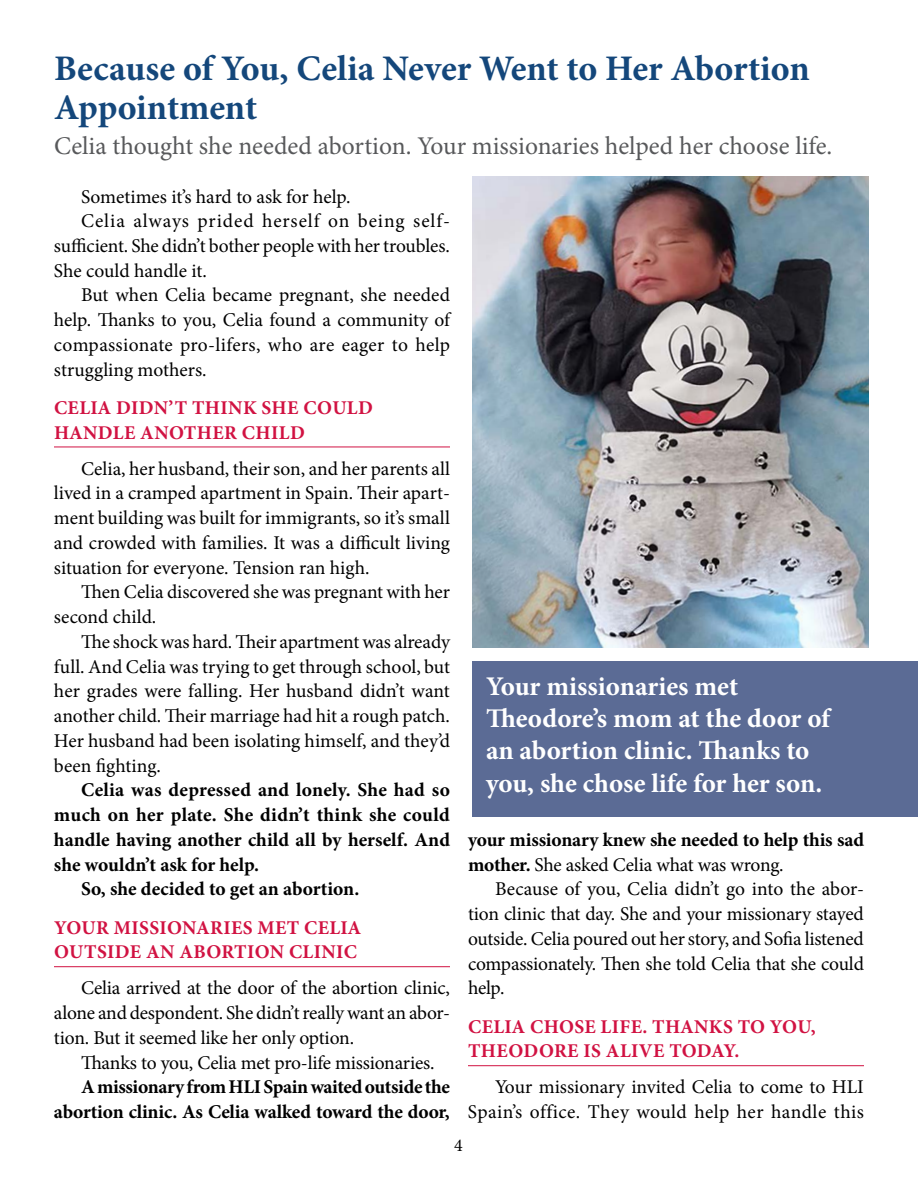
<style>
.page{position:relative;width:918px;height:1188px;background:#fff}
.page>*{position:absolute;margin:0;border:0;box-sizing:border-box;transform-origin:0 0}
.t1{font:700 36px/39px "Minion Pro";letter-spacing:-.005em;color:#14477b}
.t2{font:700 27px/32.4px "Minion Pro";color:#fff}
.t3{font:25.5px "Minion Pro";color:#58595b}
.t4{font:19.5px/24.8px "Minion Pro";letter-spacing:-.005em;color:#000;text-align:justify}
.t5{font:700 19.5px/24.8px "Minion Pro";letter-spacing:-.005em;color:#000;text-align:right}
.t6{font:700 19.5px/24.8px "Minion Pro";letter-spacing:.02em;color:#d11242}
.t7{font:700 19.5px "Minion Pro";letter-spacing:.015em;color:#000}
.t8{font:19.5px "Minion Pro";letter-spacing:.015em;color:#000}
.t9{font:19.5px "Minion Pro";letter-spacing:.045em;color:#000}
.t10{font:18px "Minion Pro";color:#000}
.s1{font-weight:400}
</style>
<div class="page">
<hr style="left:54px;top:447px;width:396px;height:1px;background:#d11242">
<hr style="left:54px;top:966px;width:396px;height:1px;background:#d11242">
<hr style="left:468px;top:1065px;width:396px;height:1px;background:#d11242">
<img style="left:472px;top:177px;width:396px;height:471px">
<div style="left:473px;top:661px;width:445px;height:156px;background:#5b6b95"></div>
<h1 class="t1" style="left:54px;top:52px;width:757px">Because of You, Celia Never Went to Her Abortion<br>Appointment</h1>
<h3 class="t3" style="left:54px;top:136px;width:780px">Celia thought she needed abortion. Your missionaries helped her choose life.</h3>
<p class="t4" style="left:81px;top:186px;width:271px">Sometimes it’s hard to ask for help.</p>
<p class="t9" style="left:81px;top:213px;width:370px">Celia always prided herself on being self-</p>
<p class="t4" style="left:54px;top:235px;width:397px">sufficient. She didn’t bother people with her troubles.</p>
<p class="t4" style="left:54px;top:260px;width:155px">She could handle it.</p>
<p class="t4" style="left:81px;top:285px;width:370px">But when Celia became pregnant, she needed</p>
<p class="t4" style="left:54px;top:309px;width:397px">help. Thanks to you, Celia found a community of</p>
<p class="t8" style="left:54px;top:337px;width:398px">compassionate pro-lifers, who are eager to help</p>
<p class="t4" style="left:54px;top:359px;width:154px">struggling mothers.</p>
<p class="t6" style="left:54px;top:397px;width:320px">CELIA DIDN’T THINK SHE COULD<br>HANDLE ANOTHER CHILD</p>
<p class="t4" style="left:54px;top:458px;width:398px;text-indent:27px">Celia, her husband, their son, and her parents all lived in a cramped apartment in Spain. Their apart&shy;ment building was built for immigrants, so it’s small and crowded with families. It was a difficult living situation for everyone. Tension ran high.</p>
<p class="t4" style="left:54px;top:582px;width:398px;text-indent:27px">Then Celia discovered she was pregnant with her second child.</p>
<p class="t4" style="left:54px;top:631px;width:398px;text-indent:27px">The shock was hard. Their apartment was already full. And Celia was trying to get through school, but her grades were falling. Her husband didn’t want another child. Their marriage had hit a rough patch.<br>Her husband had been isolating himself, and they’d been fighting.</p>
<p class="t7" style="left:81px;top:783px;width:370px">Celia was depressed and lonely. She had so</p>
<p class="t7" style="left:54px;top:807px;width:397px">much on her plate. She didn’t think she could</p>
<p class="t5" style="left:54px;top:829px;width:398px">handle having another child all by herself. And</p>
<p class="t5" style="left:54px;top:854px;width:207px">she wouldn’t ask for help.</p>
<p class="t5" style="left:81px;top:878px;width:280px">So, she decided to get an abortion.</p>
<p class="t6" style="left:54px;top:917px;width:309px">YOUR MISSIONARIES MET CELIA<br>OUTSIDE AN ABORTION CLINIC</p>
<p class="t4" style="left:54px;top:978px;width:398px;text-indent:27px">Celia arrived at the door of the abortion clinic, alone and despondent. She didn’t really want an abor&shy;tion. But it seemed like her only option.</p>
<p class="t4" style="left:81px;top:1052px;width:355px">Thanks to you, Celia met pro-life missionaries.</p>
<p class="t5" style="left:54px;top:1076px;width:398px">A missionary from HLI Spain waited outside the abortion clinic. As Celia walked toward the door,</p>
<h2 class="t2" style="left:486px;top:672px;width:346px">Your missionaries met<br>Theodore’s mom at the door of an abortion clinic. Thanks to you, she chose life for her son.</h2>
<p class="t5" style="left:468px;top:829px;width:398px;text-align:left">your missionary knew she needed to help this sad mother. <span class="s1">She asked Celia what was wrong.</span></p>
<p class="t4" style="left:468px;top:879px;width:398px;text-indent:27px">Because of you, Celia didn’t go into the abor&shy;tion clinic that day. She and your missionary stayed outside. Celia poured out her story, and Sofia listened compassionately. Then she told Celia that she could help.</p>
<p class="t6" style="left:468px;top:1016px;width:349px">CELIA CHOSE LIFE. THANKS TO YOU,<br>THEODORE IS ALIVE TODAY.</p>
<p class="t4" style="left:468px;top:1077px;width:398px;text-align:right">Your missionary invited Celia to come to HLI<br>Spain’s office. They would help her handle this</p>
<p class="t10" style="left:454px;top:1138px;width:10px">4</p>
</div>
